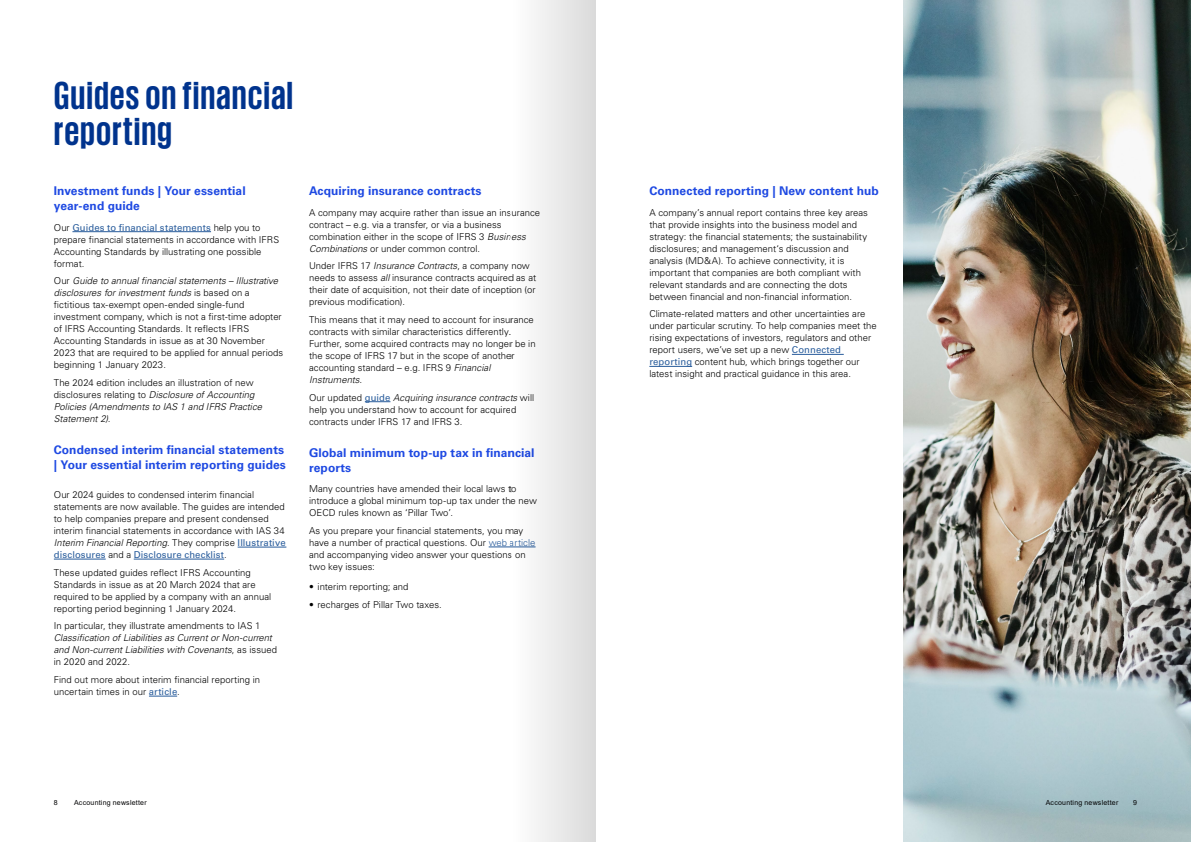
<style>
.page{position:relative;width:1191px;height:842px;background:#fff}
.page>*{position:absolute;margin:0;border:0;box-sizing:border-box;transform-origin:0 0}
.t1{font:700 40px/36px "KPMG";letter-spacing:.025em;color:#00338d}
.t2{font:700 12px/15px "Univers LT Std";letter-spacing:.005em;color:#1e49e2}
.t3{font:300 9.5px/12px "Univers LT Std";color:#000}
.t4{font:italic 300 9.5px/12px "Univers LT Std";letter-spacing:.005em;color:#000}
.t5{font:7px "Arial";letter-spacing:.03em;color:#020203}
.t6{font:7px "Arial";color:#000}
.s1{font-weight:400;color:#275b9b}
.s2{font-style:italic}
.s3{font-style:normal}
.s4{color:#275b9b}
</style>
<div class="page">
<hr style="left:72px;top:231px;width:139px;height:1px;background:#275b9b">
<hr style="left:238px;top:547px;width:48px;height:1px;background:#275b9b">
<hr style="left:54px;top:559px;width:52px;height:1px;background:#275b9b">
<hr style="left:134px;top:559px;width:90px;height:1px;background:#275b9b">
<svg style="left:149px;top:696px;width:28px;height:1px"></svg>
<svg style="left:365px;top:401px;width:25px;height:1px"></svg>
<hr style="left:489px;top:547px;width:46px;height:1px;background:#275b9b">
<hr style="left:792px;top:354px;width:51px;height:1px;background:#275b9b">
<hr style="left:649px;top:366px;width:43px;height:1px;background:#275b9b">
<img style="left:903px;top:0;width:288px;height:842px">
<div style="left:510px;top:0;width:85px;height:842px;background:linear-gradient(to right,#fff,#dbdada)"></div>
<h1 class="t1" style="left:54px;top:76px;width:241px">Guides on financial reporting</h1>
<p class="t2" style="left:54px;top:184px;width:193px">Investment funds | Your essential year-end guide</p>
<p class="t3" style="left:54px;top:221px;width:227px">Our <span class="s1">Guides to financial statements</span> help you to prepare financial statements in accordance with IFRS Accounting Standards by illustrating one possible format.</p>
<p class="t3" style="left:54px;top:275px;width:231px">Our <span class="s2">Guide to annual financial statements – Illustrative disclosures for investment funds</span> is based on a fictitious tax-exempt open-ended single-fund investment company, which is not a first-time adopter of IFRS Accounting Standards. It reflects IFRS Accounting Standards in issue as at 30 November 2023 that are required to be applied for annual periods beginning 1 January 2023.</p>
<p class="t4" style="left:54px;top:377px;width:210px"><span class="s3">The 2024 edition includes an illustration of new disclosures relating to</span> Disclosure of Accounting Policies (Amendments to IAS 1 and IFRS Practice Statement 2).</p>
<p class="t2" style="left:54px;top:442px;width:233px">Condensed interim financial statements | Your essential interim reporting guides</p>
<p class="t3" style="left:54px;top:489px;width:233px">Our 2024 guides to condensed interim financial statements are now available. The guides are intended to help companies prepare and present condensed interim financial statements in accordance with IAS 34<br><span class="s2">Interim Financial Reporting</span>. They comprise <span class="s1">Illustrative disclosures</span> and a <span class="s1">Disclosure checklist</span>.</p>
<p class="t3" style="left:54px;top:566px;width:219px">These updated guides reflect IFRS Accounting Standards in issue as at 20 March 2024 that are required to be applied by a company with an annual reporting period beginning 1 January 2024.</p>
<p class="t3" style="left:54px;top:620px;width:208px">In particular, they illustrate amendments to IAS 1</p>
<p class="t4" style="left:54px;top:632px;width:225px">Classification of Liabilities as Current or Non-current and Non-current Liabilities with Covenants<span class="s3">, as issued in 2020 and 2022.</span></p>
<p class="t3" style="left:54px;top:674px;width:208px">Find out more about interim financial reporting in uncertain times in our <span class="s1">article</span>.</p>
<p class="t2" style="left:309px;top:184px;width:174px">Acquiring insurance contracts</p>
<p class="t3" style="left:309px;top:206px;width:233px">A company may acquire rather than issue an insurance contract – e.g. via a transfer, or via a business combination either in the scope of IFRS 3 <span class="s2">Business Combinations</span> or under common control.</p>
<p class="t3" style="left:309px;top:260px;width:229px">Under IFRS 17 <span class="s2">Insurance Contracts</span>, a company now needs to assess <span class="s2">all</span> insurance contracts acquired as at their date of acquisition, not their date of inception (or previous modification).</p>
<p class="t3" style="left:309px;top:314px;width:228px">This means that it may need to account for insurance contracts with similar characteristics differently.<br>Further, some acquired contracts may no longer be in the scope of IFRS 17 but in the scope of another accounting standard – e.g. IFRS 9 <span class="s2">Financial Instruments.</span></p>
<p class="t3" style="left:309px;top:391px;width:227px">Our updated <span class="s1">guide</span> <span class="s2">Acquiring insurance contracts</span> will help you understand how to account for acquired contracts under IFRS 17 and IFRS 3.</p>
<p class="t2" style="left:309px;top:445px;width:227px">Global minimum top-up tax in financial reports</p>
<p class="t3" style="left:309px;top:483px;width:229px">Many countries have amended their local laws to introduce a global minimum top-up tax under the new<br>OECD rules known as ‘Pillar Two’.</p>
<p class="t3" style="left:309px;top:525px;width:228px">As you prepare your financial statements, you may have a number of practical questions. Our <span class="s4">web article </span>and accompanying video answer your questions on two key issues:</p>
<p class="t3" style="left:309px;top:581px;width:101px">• interim reporting; and</p>
<p class="t3" style="left:309px;top:599px;width:134px">• recharges of Pillar Two taxes.</p>
<p class="t2" style="left:649px;top:184px;width:231px">Connected reporting | New content hub</p>
<p class="t3" style="left:649px;top:206px;width:220px">A company’s annual report contains three key areas that provide insights into the business model and strategy: the financial statements; the sustainability disclosures; and management‘s discussion and analysis (MD&amp;A). To achieve connectivity, it is important that companies are both compliant with relevant standards and are connecting the dots between financial and non-financial information.</p>
<p class="t3" style="left:649px;top:308px;width:229px">Climate-related matters and other uncertainties are under particular scrutiny. To help companies meet the rising expectations of investors, regulators and other report users, we’ve set up a new <span class="s1">Connected reporting</span> content hub, which brings together our latest insight and practical guidance in this area.</p>
<p class="t6" style="left:54px;top:798px;width:5px">8</p>
<p class="t5" style="left:74px;top:798px;width:74px">Accounting newsletter</p>
<p class="t5" style="left:1045px;top:798px;width:74px">Accounting newsletter</p>
<p class="t6" style="left:1133px;top:798px;width:5px">9</p>
</div>
